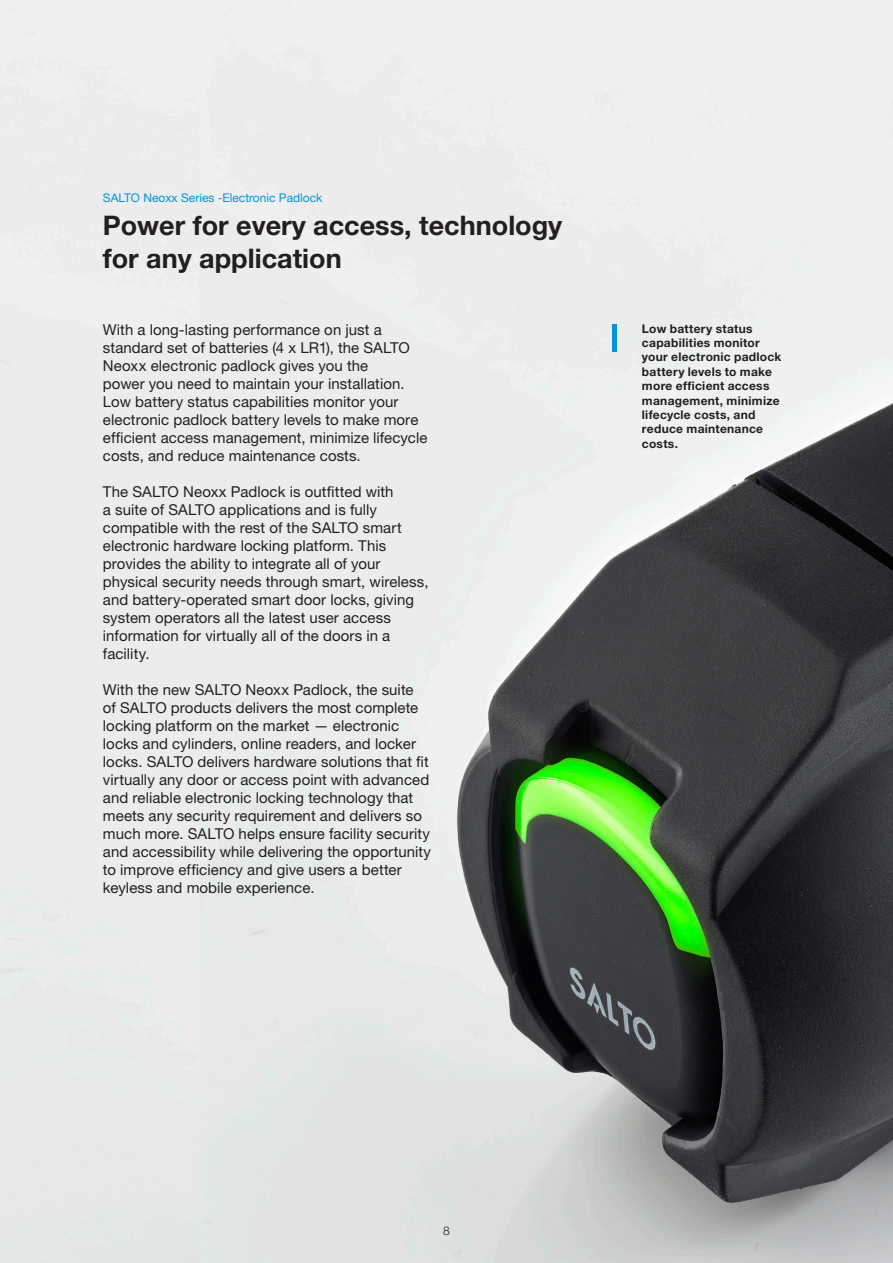
<style>
.page{position:relative;width:893px;height:1263px;background:#fff}
.page>*{position:absolute;margin:0;border:0;box-sizing:border-box;transform-origin:0 0}
.t1{font:700 27px/32.4px "Helvetica Neue LT Std";color:#231f20}
.t2{font:15px/18px "Helvetica Neue LT Std";letter-spacing:.005em;color:#231f20}
.t3{font:700 12px/14.4px "Helvetica Neue LT Std";letter-spacing:.02em;color:#231f20}
.t4{font:12px "Helvetica Neue LT Std";color:#0095d9}
.t5{font:300 12px "Helvetica Neue LT Std";color:#231f20}
</style>
<div class="page">
<img style="left:0;top:0;width:893px;height:1263px">
<hr style="left:612px;top:324px;width:4px;height:27px;background:#0095d9">
<p class="t4" style="left:103px;top:191px;width:221px">SALTO Neoxx Series -Electronic Padlock</p>
<h1 class="t1" style="left:103px;top:209px;width:461px">Power for every access, technology for any application</h1>
<p class="t2" style="left:103px;top:320px;width:326px">With a long-lasting performance on just a standard set of batteries (4 x LR1), the SALTO Neoxx electronic padlock gives you the<br>power you need to maintain your installation.<br>Low battery status capabilities monitor your electronic padlock battery levels to make more efficient access management, minimize lifecycle costs, and reduce maintenance costs.</p>
<p class="t2" style="left:103px;top:482px;width:327px">The SALTO Neoxx Padlock is outfitted with<br>a suite of SALTO applications and is fully compatible with the rest of the SALTO smart electronic hardware locking platform. This provides the ability to integrate all of your physical security needs through smart, wireless, and battery-operated smart door locks, giving system operators all the latest user access information for virtually all of the doors in a facility.</p>
<p class="t2" style="left:103px;top:680px;width:330px">With the new SALTO Neoxx Padlock, the suite<br>of SALTO products delivers the most complete locking platform on the market — electronic locks and cylinders, online readers, and locker locks. SALTO delivers hardware solutions that fit virtually any door or access point with advanced and reliable electronic locking technology that meets any security requirement and delivers so much more. SALTO helps ensure facility security and accessibility while delivering the opportunity to improve efficiency and give users a better keyless and mobile experience.</p>
<p class="t3" style="left:642px;top:321px;width:141px">Low battery status capabilities monitor your electronic padlock battery levels to make more efficient access management, minimize lifecycle costs, and reduce maintenance costs.</p>
<p class="t5" style="left:443px;top:1224px;width:8px">8</p>
</div>
